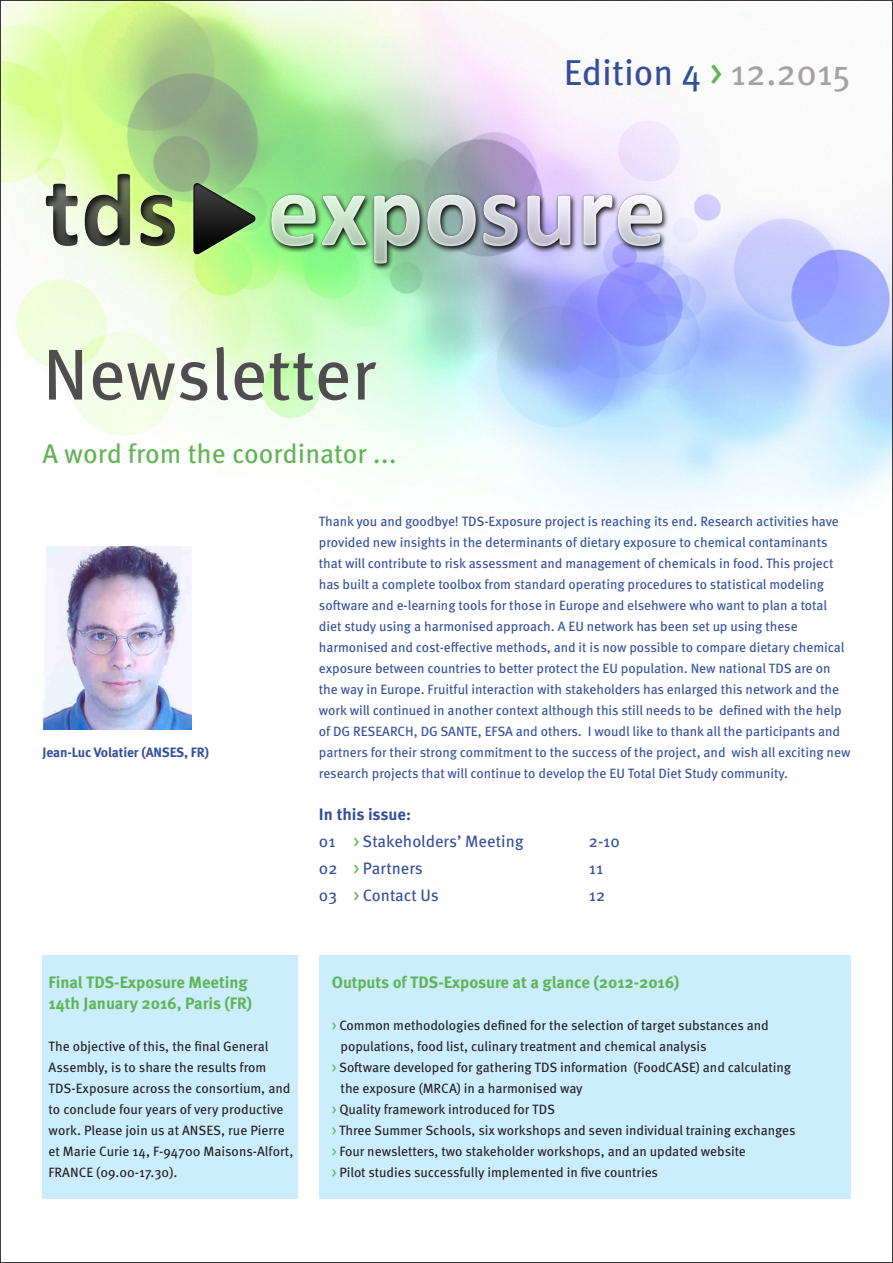
<style>
.page{position:relative;width:893px;height:1263px;background:#fff}
.page>*{position:absolute;margin:0;border:0;box-sizing:border-box;transform-origin:0 0}
.header_1{font:72px "Meta OT";color:#4f4d50}
.header_2{font:36px "Meta OT";color:#344e9c}
.header_3{font:27px "Meta OT";color:#60b454}
.Lead_in{font:700 16.5px "Meta OT";letter-spacing:-.005em;color:#60b454}
.fließtext{font:16.5px "Meta OT";color:#344e9c}
.header_4{font:700 16.5px "Meta OT";letter-spacing:-.005em;color:#344e9c}
.Lead_in-2{font:13.5px/21px "Meta OT";letter-spacing:-.005em;color:#344e9c}
.Lead_in-3{font:13.5px/21px "Meta OT";letter-spacing:-.005em;color:#231f20}
.Lead_in-4{font:700 13.5px "Meta OT";letter-spacing:-.01em;color:#344e9c}
.s1{color:#60b454}
.s2{color:#a6a2a3}
</style>
<div class="page">
<img style="left:2px;top:2px;width:889px;height:545px">
<img style="left:20px;top:149px;width:657px;height:129px">
<img style="left:43px;top:547px;width:149px;height:183px">
<div style="left:319px;top:955px;width:531px;height:244px;background:#ccedfe"></div>
<div style="left:43px;top:955px;width:255px;height:244px;background:#ccedfe"></div>
<p class="header_1" style="left:43px;top:331px;width:336px">Newsletter</p>
<p class="header_3" style="left:43px;top:437px;width:356px">A word from the coordinator ...</p>
<p class="header_2" style="left:564px;top:50px;width:288px">Edition 4 <span class="s1">&gt;</span> <span class="s2">12.2015</span></p>
<p class="Lead_in-4" style="left:43px;top:743px;width:168px">Jean-Luc Volatier (ANSES, FR)</p>
<p class="Lead_in-2" style="left:319px;top:510px;width:533px">Thank you and goodbye! TDS-Exposure project is reaching its end. Research activities have provided new insights in the determinants of dietary exposure to chemical contaminants that will contribute to risk assessment and management of chemicals in food. This project has built a complete toolbox from standard operating procedures to statistical modeling software and e-learning tools for those in Europe and elsehwere who want to plan a total diet study using a harmonised approach. A EU network has been set up using these harmonised and cost-effective methods, and it is now possible to compare dietary chemical exposure between countries to better protect the EU population. New national TDS are on the way in Europe. Fruitful interaction with stakeholders has enlarged this network and the work will continued in another context although this still needs to be defined with the help of DG RESEARCH, DG SANTE, EFSA and others. I woudl like to thank all the participants and partners for their strong commitment to the success of the project, and wish all exciting new research projects that will continue to develop the EU Total Diet Study community.</p>
<p class="header_4" style="left:319px;top:803px;width:94px">In this issue:</p>
<p class="fließtext" style="left:319px;top:831px;width:206px">01 <span class="s1">&gt;</span> Stakeholders’ Meeting</p>
<p class="fließtext" style="left:589px;top:831px;width:32px">2-10</p>
<p class="fließtext" style="left:319px;top:858px;width:106px">02 <span class="s1">&gt;</span> Partners</p>
<p class="fließtext" style="left:589px;top:858px;width:16px">11</p>
<p class="fließtext" style="left:319px;top:885px;width:121px">03 <span class="s1">&gt;</span> Contact Us</p>
<p class="fließtext" style="left:589px;top:885px;width:18px">12</p>
<p class="Lead_in" style="left:49px;top:971px;width:201px">Final TDS-Exposure Meeting</p>
<p class="Lead_in" style="left:49px;top:992px;width:205px">14th January 2016, Paris (FR)</p>
<p class="Lead_in-3" style="left:49px;top:1035px;width:246px">The objective of this, the final General Assembly, is to share the results from TDS-Exposure across the consortium, and to conclude four years of very productive work. Please join us at ANSES, rue Pierre et Marie Curie 14, F-94700 Maisons-Alfort, FRANCE (09.00-17.30).</p>
<p class="Lead_in" style="left:332px;top:971px;width:349px">Outputs of TDS-Exposure at a glance (2012-2016)</p>
<p class="Lead_in-3" style="left:341px;top:1014px;width:430px;text-indent:-9px"><span class="s1">&gt;</span> Common methodologies defined for the selection of target substances and populations, food list, culinary treatment and chemical analysis</p>
<p class="Lead_in-3" style="left:341px;top:1056px;width:452px;text-indent:-9px"><span class="s1">&gt;</span> Software developed for gathering TDS information (FoodCASE) and calculating the exposure (MRCA) in a harmonised way</p>
<p class="Lead_in-3" style="left:332px;top:1098px;width:225px"><span class="s1">&gt;</span> Quality framework introduced for TDS</p>
<p class="Lead_in-3" style="left:332px;top:1119px;width:465px"><span class="s1">&gt;</span> Three Summer Schools, six workshops and seven individual training exchanges</p>
<p class="Lead_in-3" style="left:332px;top:1140px;width:416px"><span class="s1">&gt;</span> Four newsletters, two stakeholder workshops, and an updated website</p>
<p class="Lead_in-3" style="left:332px;top:1161px;width:328px"><span class="s1">&gt;</span> Pilot studies successfully implemented in five countries</p>
</div>
